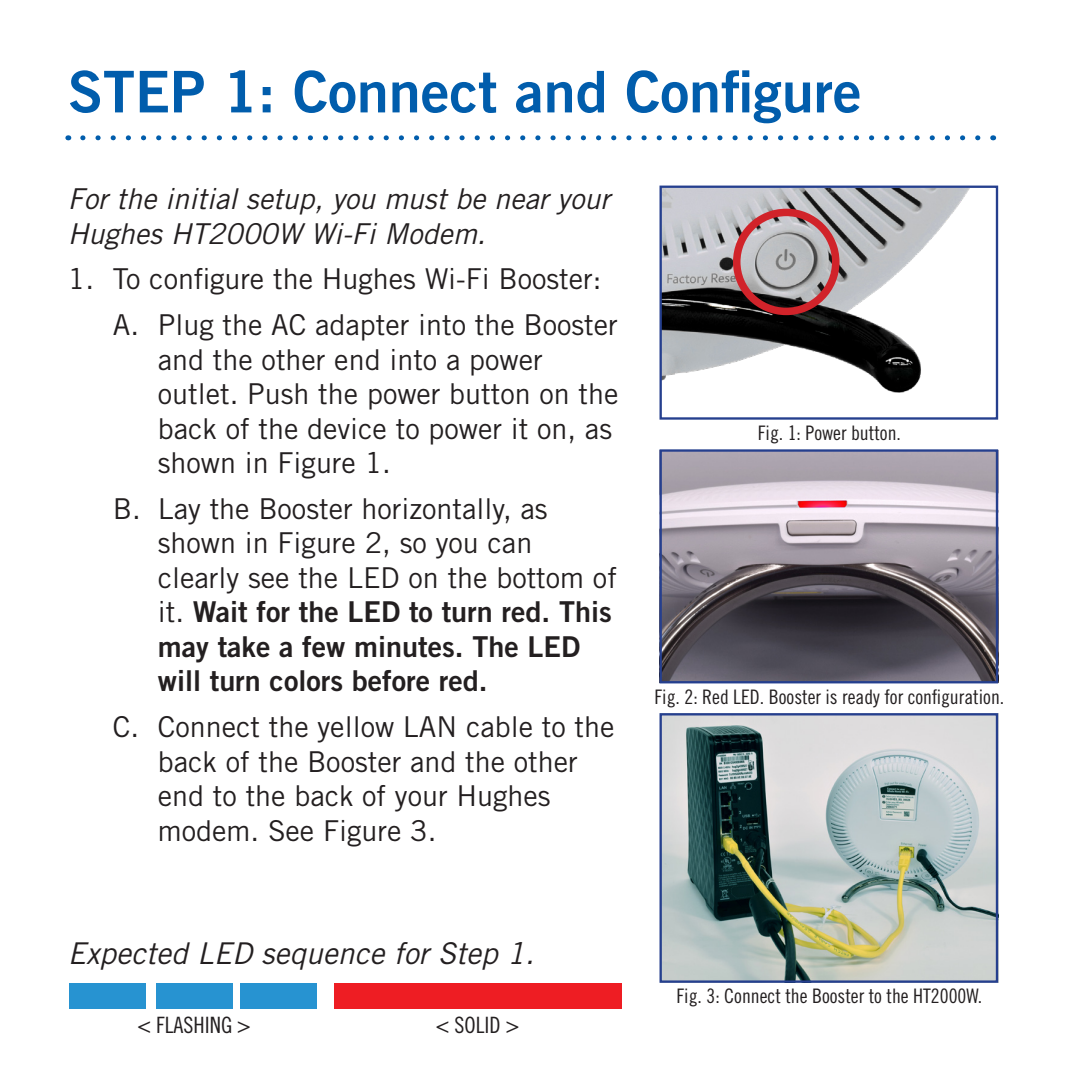
<style>
.page{position:relative;width:1080px;height:1080px;background:#fff}
.page>*{position:absolute;margin:0;border:0;box-sizing:border-box;transform-origin:0 0}
.t1{font:57.5px "Trade Gothic Bold Two";color:#015dac}
.t2{font:italic 30px "Trade Gothic";color:#231f20}
.t3{font:28.75px/34.5px "Trade Gothic";color:#231f20}
.t4{font:italic 28.75px/34.5px "Trade Gothic";color:#231f20}
.t5{font:22.5px "Trade Gothic Cond Eighteen";color:#231f20}
.t6{font:20px "Trade Gothic Cond Eighteen";color:#231f20}
.s1{font-family:"Trade Gothic Bold Two"}
</style>
<div class="page">
<img style="left:663px;top:452px;width:332px;height:228px">
<img style="left:663px;top:189px;width:307px;height:204px">
<svg style="left:83px;top:135px;width:898px;height:5px"></svg>
<div style="left:733px;top:209px;width:107px;height:106px;border:8px solid #d1232a;border-radius:50%"></div>
<img style="left:663px;top:716px;width:332px;height:264px">
<div style="left:334px;top:983px;width:288px;height:26px;background:#ee1d23"></div>
<div style="left:70px;top:983px;width:76px;height:26px;background:#2793d1"></div>
<div style="left:156px;top:983px;width:76px;height:26px;background:#2793d1"></div>
<div style="left:241px;top:983px;width:76px;height:26px;background:#2793d1"></div>
<div style="left:660px;top:186px;width:338px;height:234px;border:2px solid #253f8e"></div>
<div style="left:660px;top:713px;width:338px;height:270px;border:2px solid #253f8e"></div>
<div style="left:660px;top:449px;width:338px;height:234px;border:2px solid #253f8e"></div>
<p class="t1" style="left:68px;top:56px;width:795px">STEP 1: Connect and Configure</p>
<p class="t4" style="left:68px;top:181px;width:544px">For the initial setup, you must be near your<br>Hughes HT2000W Wi-Fi Modem.</p>
<p class="t3" style="left:68px;top:262px;width:535px">1. To configure the Hughes Wi-Fi Booster:</p>
<p class="t3" style="left:158px;top:307px;width:462px;text-indent:-45px">A. Plug the AC adapter into the Booster and the other end into a power outlet. Push the power button on the back of the device to power it on, as shown in Figure 1.</p>
<p class="t3" style="left:158px;top:491px;width:461px;text-indent:-45px">B. Lay the Booster horizontally, as shown in Figure 2, so you can clearly see the LED on the bottom of it. <span class="s1">Wait for the LED to turn red. This may take a few minutes. The LED will turn colors before red.</span></p>
<p class="t3" style="left:158px;top:709px;width:458px;text-indent:-45px">C. Connect the yellow LAN cable to the back of the Booster and the other end to the back of your Hughes modem. See Figure 3.</p>
<p class="t6" style="left:758px;top:421px;width:145px">Fig. 1: Power button.</p>
<p class="t6" style="left:654px;top:685px;width:351px">Fig. 2: Red LED. Booster is ready for configuration.</p>
<p class="t2" style="left:68px;top:935px;width:468px">Expected LED sequence for Step 1.</p>
<p class="t5" style="left:138px;top:1012px;width:115px">&lt; FLASHING &gt;</p>
<p class="t5" style="left:436px;top:1012px;width:85px">&lt; SOLID &gt;</p>
<p class="t6" style="left:677px;top:984px;width:307px">Fig. 3: Connect the Booster to the HT2000W.</p>
</div>
